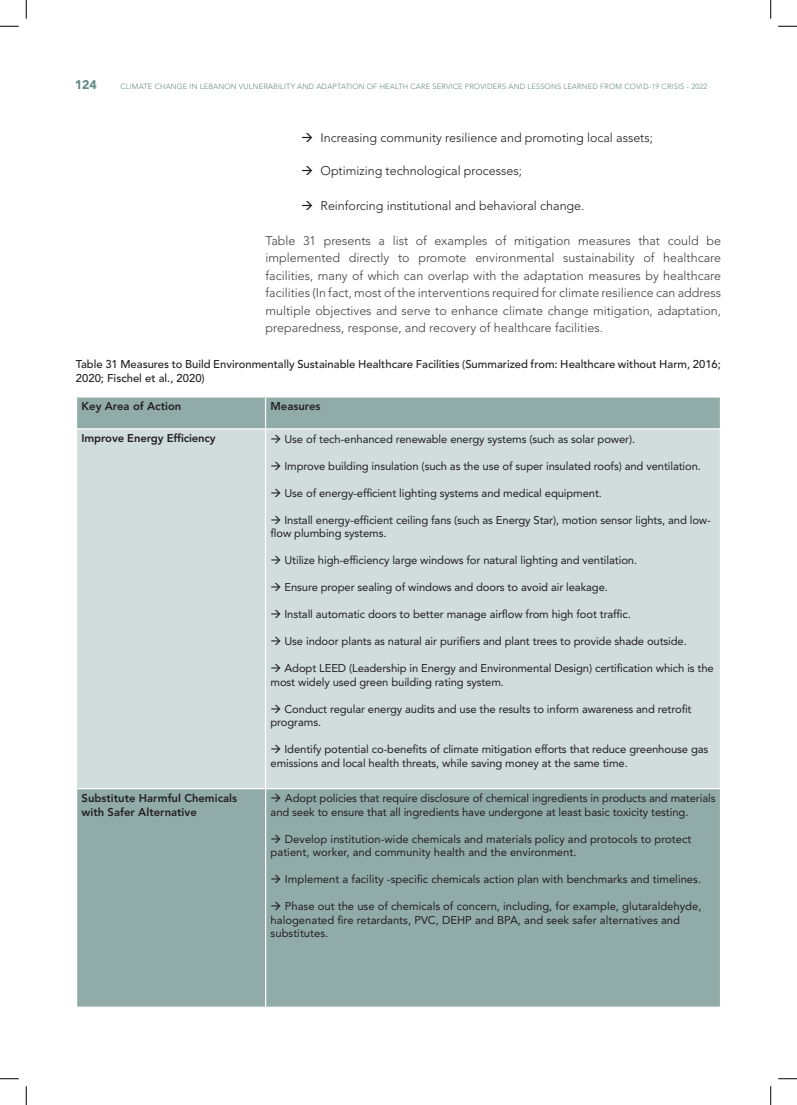
<style>
.page{position:relative;width:797px;height:1105px;background:#fff}
.page>*{position:absolute;margin:0;border:0;box-sizing:border-box;transform-origin:0 0}
.BODY_COPY-_Grey{font:300 12.5px/17.5px "Avenir LT Std";color:#3e3e3f;text-align:justify}
.t1{font:300 12.5px "Avenir LT Std";color:#1a1a1a}
.t2{font:900 12.5px "Avenir LT Std";color:#638a84}
.Tableu-_Filling{font:11.25px/13.5px "Avenir LT Std";letter-spacing:-.01em;color:#231f20}
.Tableau-_Titles{font:11.25px/13.5px "Avenir LT Std";color:#231f20}
.FIGUREs{font:500 11.25px/13.8px "Avenir LT Std";color:#231f20}
.Tableau-_Titles-2{font:800 11.25px/13.5px "Avenir LT Std";color:#231f20}
.Tableu-_Filling-2{font:800 11.25px "Avenir LT Std";letter-spacing:-.01em;color:#231f20}
.t3{font:300 7.5px "Avenir LT Std";letter-spacing:.02em;color:#638a84}
</style>
<div class="page">
<div style="left:77px;top:397px;width:642px;height:31px;background:#91aca8"></div>
<div style="left:77px;top:430px;width:642px;height:358px;background:#d1dddb"></div>
<hr style="left:265px;top:430px;width:1px;height:371px;background:#fff">
<hr style="left:265px;top:397px;width:1px;height:31px;background:#fff">
<div style="left:77px;top:789px;width:643px;height:217px;background:#91aca8"></div>
<hr style="left:265px;top:789px;width:1px;height:217px;background:#fff">
<svg style="left:0;top:25px;width:19px;height:2px"></svg>
<svg style="left:778px;top:25px;width:19px;height:2px"></svg>
<svg style="left:0;top:1078px;width:19px;height:1px"></svg>
<svg style="left:778px;top:1078px;width:19px;height:1px"></svg>
<svg style="left:25px;top:0;width:2px;height:19px"></svg>
<svg style="left:25px;top:1086px;width:2px;height:19px"></svg>
<svg style="left:770px;top:0;width:1px;height:19px"></svg>
<svg style="left:770px;top:1086px;width:1px;height:19px"></svg>
<p class="t2" style="left:75px;top:77px;width:24px">124</p>
<p class="t3" style="left:120px;top:82px;width:588px">CLIMATE CHANGE IN LEBANON VULNERABILITY AND ADAPTATION OF HEALTH CARE SERVICE PROVIDERS AND LESSONS LEARNED FROM COVID-19 CRISIS - 2022</p>
<p class="t1" style="left:320px;top:130px;width:334px">Increasing community resilience and promoting local assets;</p>
<p class="t1" style="left:320px;top:163px;width:203px">Optimizing technological processes;</p>
<p class="t1" style="left:320px;top:198px;width:265px">Reinforcing institutional and behavioral change.</p>
<p class="BODY_COPY-_Grey" style="left:265px;top:231px;width:457px">Table 31 presents a list of examples of mitigation measures that could be implemented directly to promote environmental sustainability of healthcare facilities, many of which can overlap with the adaptation measures by healthcare facilities (In fact, most of the interventions required for climate resilience can address multiple objectives and serve to enhance climate change mitigation, adaptation, preparedness, response, and recovery of healthcare facilities.</p>
<p class="FIGUREs" style="left:76px;top:357px;width:646px">Table 31 Measures to Build Environmentally Sustainable Healthcare Facilities (Summarized from: Healthcare without Harm, 2016;<br>2020; Fischel et al., 2020)</p>
<p class="Tableau-_Titles-2" style="left:81px;top:400px;width:101px">Key Area of Action</p>
<p class="Tableau-_Titles-2" style="left:270px;top:400px;width:51px">Measures</p>
<p class="Tableu-_Filling-2" style="left:81px;top:432px;width:136px">Improve Energy Efficiency</p>
<p class="Tableu-_Filling" style="left:270px;top:432px;width:366px">→ Use of tech-enhanced renewable energy systems (such as solar power).</p>
<p class="Tableu-_Filling" style="left:270px;top:459px;width:432px">→ Improve building insulation (such as the use of super insulated roofs) and ventilation.</p>
<p class="Tableu-_Filling" style="left:270px;top:486px;width:333px">→ Use of energy-efficient lighting systems and medical equipment.</p>
<p class="Tableu-_Filling" style="left:270px;top:513px;width:442px">→ Install energy-efficient ceiling fans (such as Energy Star), motion sensor lights, and low&shy;flow plumbing systems.</p>
<p class="Tableu-_Filling" style="left:270px;top:553px;width:368px">→ Utilize high-efficiency large windows for natural lighting and ventilation.</p>
<p class="Tableu-_Filling" style="left:270px;top:580px;width:339px">→ Ensure proper sealing of windows and doors to avoid air leakage.</p>
<p class="Tableu-_Filling" style="left:270px;top:607px;width:362px">→ Install automatic doors to better manage airflow from high foot traffic.</p>
<p class="Tableu-_Filling" style="left:270px;top:634px;width:418px">→ Use indoor plants as natural air purifiers and plant trees to provide shade outside.</p>
<p class="Tableu-_Filling" style="left:270px;top:661px;width:445px">→ Adopt LEED (Leadership in Energy and Environmental Design) certification which is the most widely used green building rating system.</p>
<p class="Tableu-_Filling" style="left:270px;top:702px;width:422px">→ Conduct regular energy audits and use the results to inform awareness and retrofit programs.</p>
<p class="Tableu-_Filling" style="left:270px;top:742px;width:439px">→ Identify potential co-benefits of climate mitigation efforts that reduce greenhouse gas emissions and local health threats, while saving money at the same time.</p>
<p class="Tableau-_Titles-2" style="left:82px;top:791px;width:157px">Substitute Harmful Chemicals with Safer Alternative</p>
<p class="Tableau-_Titles" style="left:270px;top:792px;width:446px">→ Adopt policies that require disclosure of chemical ingredients in products and materials and seek to ensure that all ingredients have undergone at least basic toxicity testing.</p>
<p class="Tableau-_Titles" style="left:270px;top:832px;width:422px">→ Develop institution-wide chemicals and materials policy and protocols to protect patient, worker, and community health and the environment.</p>
<p class="Tableau-_Titles" style="left:270px;top:873px;width:432px">→ Implement a facility -specific chemicals action plan with benchmarks and timelines.</p>
<p class="Tableau-_Titles" style="left:270px;top:900px;width:432px">→ Phase out the use of chemicals of concern, including, for example, glutaraldehyde, halogenated fire retardants, PVC, DEHP and BPA, and seek safer alternatives and substitutes.</p>
</div>
